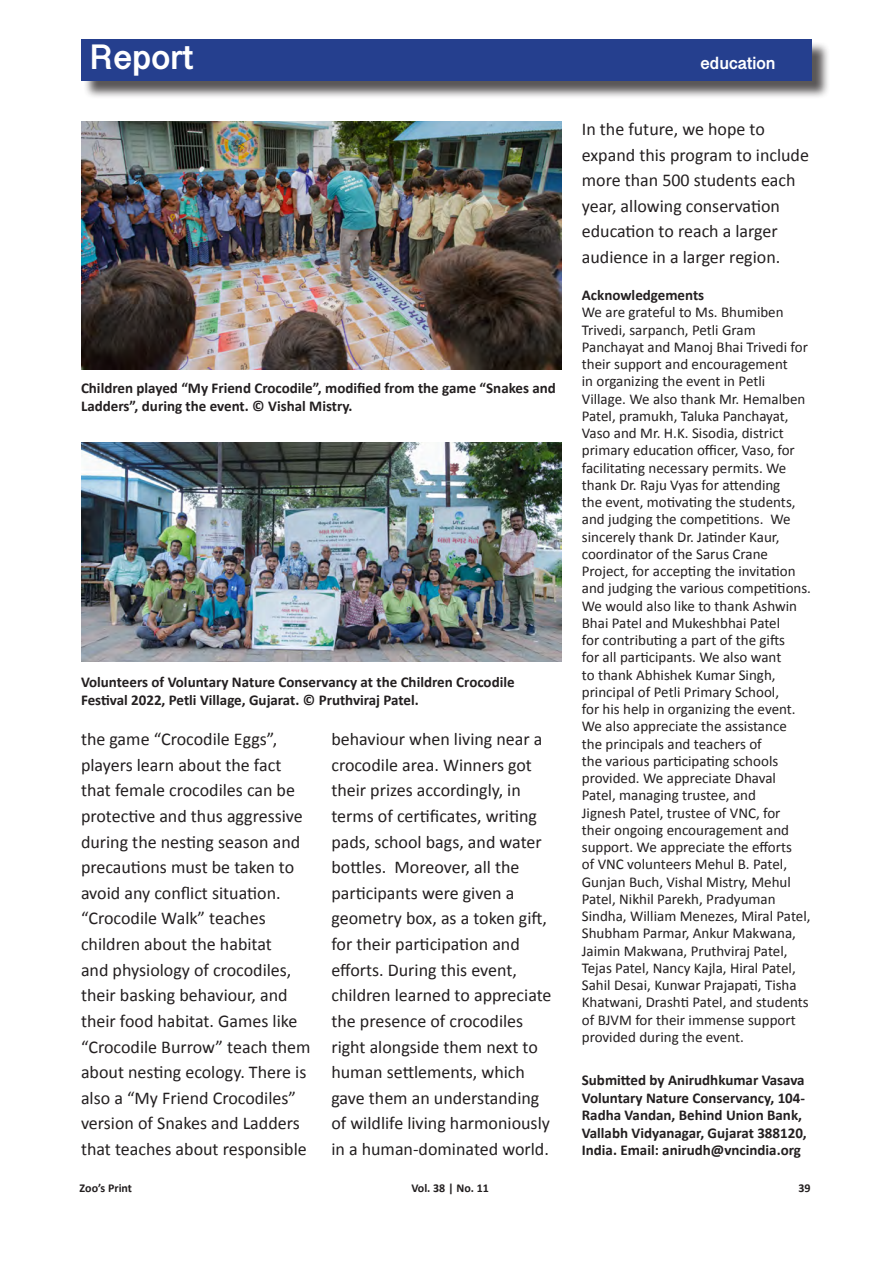
<style>
.page{position:relative;width:893px;height:1263px;background:#fff}
.page>*{position:absolute;margin:0;border:0;box-sizing:border-box;transform-origin:0 0}
.t1{font:700 36px "Devanagari Sangam MN";color:#fff}
.t2{font:18px/25.7px "Calibri";color:#231f20}
.t3{font:700 18px "Devanagari Sangam MN";color:#fff}
.t4{font:15px/17.2px "Calibri";color:#231f20}
.t5{font:700 15px/17.4px "Calibri";color:#231f20}
.t6{font:700 12px "Calibri";color:#231f20}
</style>
<div class="page">
<div style="left:83px;top:41px;width:748px;height:59px;background:#231f20;opacity:.75"></div>
<div style="left:81px;top:39px;width:731px;height:42px;background:#253f8e"></div>
<img style="left:81px;top:122px;width:481px;height:248px">
<img style="left:81px;top:443px;width:481px;height:219px">
<h1 class="t1" style="left:89px;top:35px;width:106px">Report</h1>
<p class="t5" style="left:81px;top:378px;width:476px;line-height:18px">Children played “My Friend Crocodile”, modified from the game “Snakes and<br>Ladders”, during the event. © Vishal Mistry.</p>
<p class="t5" style="left:81px;top:672px;width:435px;line-height:18px">Volunteers of Voluntary Nature Conservancy at the Children Crocodile<br>Festival 2022, Petli Village, Gujarat. © Pruthviraj Patel.</p>
<p class="t2" style="left:81px;top:726px;width:231px">the game “Crocodile Eggs”, players learn about the fact that female crocodiles can be protective and thus aggressive during the nesting season and precautions must be taken to avoid any conflict situation. “Crocodile Walk” teaches children about the habitat<br>and physiology of crocodiles, their basking behaviour, and their food habitat. Games like “Crocodile Burrow” teach them about nesting ecology. There is also a “My Friend Crocodiles” version of Snakes and Ladders that teaches about responsible</p>
<p class="t2" style="left:331px;top:726px;width:222px">behaviour when living near a crocodile area. Winners got their prizes accordingly, in terms of certificates, writing pads, school bags, and water bottles. Moreover, all the participants were given a geometry box, as a token gift, for their participation and efforts. During this event, children learned to appreciate the presence of crocodiles right alongside them next to human settlements, which gave them an understanding of wildlife living harmoniously in a human-dominated world.</p>
<p class="t3" style="left:701px;top:52px;width:77px">education</p>
<p class="t2" style="left:582px;top:116px;width:229px">In the future, we hope to expand this program to include more than 500 students each year, allowing conservation education to reach a larger audience in a larger region.</p>
<p class="t5" style="left:582px;top:286px;width:124px">Acknowledgements</p>
<p class="t4" style="left:582px;top:303px;width:231px">We are grateful to Ms. Bhumiben Trivedi, sarpanch, Petli Gram Panchayat and Manoj Bhai Trivedi for their support and encouragement<br>in organizing the event in Petli Village. We also thank Mr. Hemalben Patel, pramukh, Taluka Panchayat, Vaso and Mr. H.K. Sisodia, district primary education officer, Vaso, for facilitating necessary permits. We thank Dr. Raju Vyas for attending<br>the event, motivating the students, and judging the competitions. We sincerely thank Dr. Jatinder Kaur, coordinator of the Sarus Crane Project, for accepting the invitation and judging the various competitions.<br>We would also like to thank Ashwin Bhai Patel and Mukeshbhai Patel<br>for contributing a part of the gifts<br>for all participants. We also want<br>to thank Abhishek Kumar Singh, principal of Petli Primary School,<br>for his help in organizing the event.<br>We also appreciate the assistance<br>the principals and teachers of<br>the various participating schools provided. We appreciate Dhaval Patel, managing trustee, and<br>Jignesh Patel, trustee of VNC, for their ongoing encouragement and support. We appreciate the efforts<br>of VNC volunteers Mehul B. Patel, Gunjan Buch, Vishal Mistry, Mehul Patel, Nikhil Parekh, Pradyuman Sindha, William Menezes, Miral Patel, Shubham Parmar, Ankur Makwana, Jaimin Makwana, Pruthviraj Patel, Tejas Patel, Nancy Kajla, Hiral Patel, Sahil Desai, Kunwar Prajapati, Tisha Khatwani, Drashti Patel, and students of BJVM for their immense support provided during the event.</p>
<p class="t5" style="left:582px;top:1071px;width:224px">Submitted by Anirudhkumar Vasava</p>
<p class="t5" style="left:582px;top:1088px;width:227px">Voluntary Nature Conservancy, 104- Radha Vandan, Behind Union Bank, Vallabh Vidyanagar, Gujarat 388120, India. Email: anirudh@vncindia.org</p>
<p class="t6" style="left:80px;top:1179px;width:54px">Zoo’s Print</p>
<p class="t6" style="left:411px;top:1179px;width:79px">Vol. 38 | No. 11</p>
<p class="t6" style="left:798px;top:1179px;width:14px">39</p>
</div>
